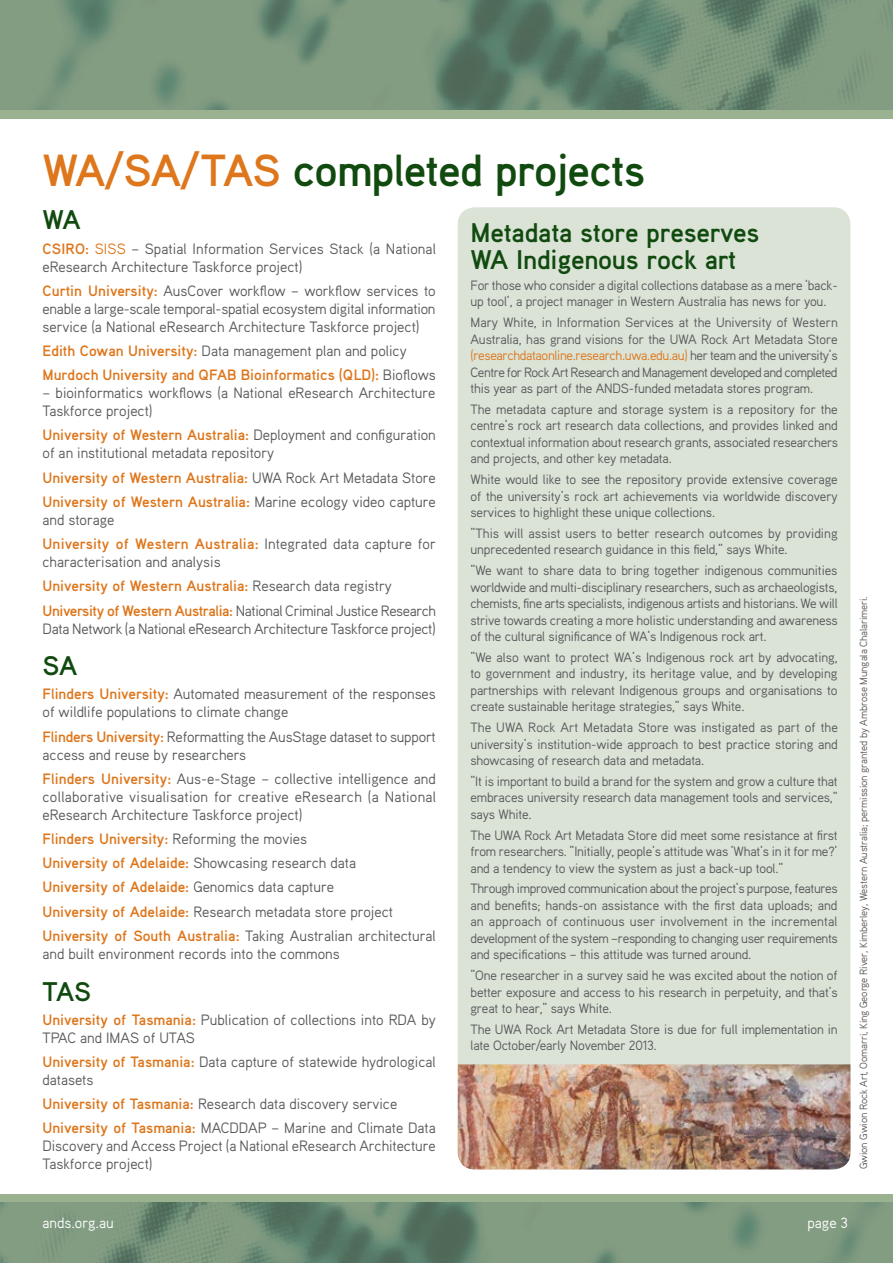
<style>
.page{position:relative;width:893px;height:1263px;background:#fff}
.page>*{position:absolute;margin:0;border:0;box-sizing:border-box;transform-origin:0 0}
.t1{font:700 45px "Aaux";letter-spacing:-.02em;color:#114a0f}
.t2{font:700 27px/27px "Aaux";letter-spacing:-.01em;color:#114a0f}
.t3{font:15px/18px "Aaux";color:#58595b}
.t4{font:700 15px/24.2px "Aaux";color:#de761c}
.t5{font:15px/24.2px "Aaux";letter-spacing:-.025em;color:#58595b}
.t6{font:15px "Aaux";color:#fff}
.t7{font:13.5px/16.5px "Aaux";letter-spacing:-.01em;color:#58595b;text-align:justify}
.t8{font:10.5px "Aaux";letter-spacing:-.01em;color:#58595b}
.s1{color:#de761c}
.s2{font-weight:700;color:#de761c}
.s3{font-weight:400;color:#58595b}
</style>
<div class="page">
<div style="left:0;top:1194px;width:893px;height:69px;background:#9bb291"></div>
<svg style="left:0;top:1203px;width:893px;height:60px;background:#769279"></svg>
<div style="left:0;top:0;width:893px;height:118px;background:#9bb291"></div>
<svg style="left:0;top:0;width:893px;height:110px;background:#759179"></svg>
<div style="left:458px;top:207px;width:392px;height:962px;background:#dae3d6;border-radius:17px"></div>
<img style="left:458px;top:1064px;width:392px;height:105px">
<h1 class="t1" style="left:43px;top:141px;width:604px"><span class="s1">WA/SA/TAS</span> completed projects</h1>
<h2 class="t2" style="left:43px;top:205px;width:40px">WA</h2>
<p class="t3" style="left:43px;top:239px;width:395px"><span class="s2">CSIRO:</span> <span class="s1">SISS</span> – Spatial Information Services Stack (a National eResearch Architecture Taskforce project)</p>
<p class="t3" style="left:43px;top:281px;width:395px;text-align:justify"><span class="s2">Curtin University:</span> AusCover workflow – workflow services to enable a large-scale temporal-spatial ecosystem digital information service (a National eResearch Architecture Taskforce project)</p>
<p class="t4" style="left:43px;top:338px;width:395px">Edith Cowan University: <span class="s3">Data management plan and policy<br></span>Murdoch University and QFAB Bioinformatics (QLD): <span class="s3">Bioflows</span></p>
<p class="t3" style="left:43px;top:384px;width:394px">– bioinformatics workflows (a National eResearch Architecture<br>Taskforce project)</p>
<p class="t3" style="left:43px;top:426px;width:395px"><span class="s2">University of Western Australia:</span> Deployment and configuration of an institutional metadata repository</p>
<p class="t4" style="left:43px;top:465px;width:395px">University of Western Australia: <span class="s3">UWA Rock Art Metadata Store<br></span>University of Western Australia: <span class="s3">Marine ecology video capture</span></p>
<p class="t3" style="left:43px;top:507px;width:395px;line-height:24.2px">and storage<br><span class="s2">University of Western Australia:</span> Integrated data capture for</p>
<p class="t5" style="left:43px;top:549px;width:395px">characterisation and analysis<br><span class="s2">University of Western Australia:</span> Research data registry<br><span class="s2">University of Western Australia:</span> National Criminal Justice Research</p>
<p class="t3" style="left:43px;top:619px;width:395px">Data Network (a National eResearch Architecture Taskforce project)</p>
<h2 class="t2" style="left:43px;top:651px;width:36px">SA</h2>
<p class="t3" style="left:43px;top:685px;width:395px"><span class="s2">Flinders University:</span> Automated measurement of the responses of wildlife populations to climate change</p>
<p class="t3" style="left:43px;top:727px;width:395px"><span class="s2">Flinders University:</span> Reformatting the AusStage dataset to support access and reuse by researchers</p>
<p class="t3" style="left:43px;top:769px;width:395px;text-align:justify"><span class="s2">Flinders University:</span> Aus-e-Stage – collective intelligence and collaborative visualisation for creative eResearch (a National eResearch Architecture Taskforce project)</p>
<p class="t3" style="left:43px;top:826px;width:395px;line-height:24.2px"><span class="s2">Flinders University:</span> Reforming the movies<br><span class="s2">University of Adelaide:</span> Showcasing research data<br><span class="s2">University of Adelaide:</span> Genomics data capture<br><span class="s2">University of Adelaide:</span> Research metadata store project <span class="s2">University of South Australia:</span> Taking Australian architectural</p>
<p class="t3" style="left:43px;top:944px;width:299px">and built environment records into the commons</p>
<h2 class="t2" style="left:43px;top:977px;width:50px">TAS</h2>
<p class="t3" style="left:43px;top:1010px;width:395px"><span class="s2">University of Tasmania:</span> Publication of collections into RDA by<br>TPAC and IMAS of UTAS</p>
<p class="t3" style="left:43px;top:1052px;width:395px"><span class="s2">University of Tasmania:</span> Data capture of statewide hydrological datasets</p>
<p class="t3" style="left:43px;top:1091px;width:395px;line-height:24.2px"><span class="s2">University of Tasmania:</span> Research data discovery service<br><span class="s2">University of Tasmania:</span> MACDDAP – Marine and Climate Data</p>
<p class="t3" style="left:43px;top:1137px;width:395px">Discovery and Access Project (a National eResearch Architecture<br>Taskforce project)</p>
<h2 class="t2" style="left:470px;top:218px;width:290px">Metadata store preserves<br>WA Indigenous rock art</h2>
<p class="t7" style="left:470px;top:276px;width:369px">For those who consider a digital collections database as a mere ‘back&shy;up tool’, a project manager in Western Australia has news for you.</p>
<p class="t7" style="left:470px;top:314px;width:369px">Mary White, in Information Services at the University of Western Australia, has grand visions for the UWA Rock Art Metadata Store <span class="s1">(researchdataonline.research.uwa.edu.au)</span> her team and the university’s Centre for Rock Art Research and Management developed and completed this year as part of the ANDS-funded metadata stores program.</p>
<p class="t7" style="left:470px;top:400px;width:369px">The metadata capture and storage system is a repository for the centre’s rock art research data collections, and provides linked and contextual information about research grants, associated researchers and projects, and other key metadata.</p>
<p class="t7" style="left:470px;top:471px;width:369px">White would like to see the repository provide extensive coverage of the university’s rock art achievements via worldwide discovery services to highlight these unique collections.</p>
<p class="t7" style="left:470px;top:524px;width:369px">“This will assist users to better research outcomes by providing unprecedented research guidance in this field,” says White.</p>
<p class="t7" style="left:470px;top:562px;width:369px">“We want to share data to bring together indigenous communities worldwide and multi-disciplinary researchers, such as archaeologists, chemists, fine arts specialists, indigenous artists and historians. We will strive towards creating a more holistic understanding and awareness of the cultural significance of WA’s Indigenous rock art.</p>
<p class="t7" style="left:470px;top:648px;width:369px">“We also want to protect WA’s Indigenous rock art by advocating, to government and industry, its heritage value, and by developing partnerships with relevant Indigenous groups and organisations to create sustainable heritage strategies,” says White.</p>
<p class="t7" style="left:470px;top:719px;width:369px">The UWA Rock Art Metadata Store was instigated as part of the university’s institution-wide approach to best practice storing and showcasing of research data and metadata.</p>
<p class="t7" style="left:470px;top:772px;width:369px">“It is important to build a brand for the system and grow a culture that embraces university research data management tools and services,” says White.</p>
<p class="t7" style="left:470px;top:826px;width:369px">The UWA Rock Art Metadata Store did meet some resistance at first from researchers. “Initially, people’s attitude was ‘What’s in it for me?’ and a tendency to view the system as just a back-up tool.”</p>
<p class="t7" style="left:470px;top:880px;width:369px">Through improved communication about the project’s purpose, features and benefits; hands-on assistance with the first data uploads; and an approach of continuous user involvement in the incremental development of the system –responding to changing user requirements and specifications – this attitude was turned around.</p>
<p class="t7" style="left:470px;top:967px;width:369px">“One researcher in a survey said he was excited about the notion of better exposure and access to his research in perpetuity, and that’s great to hear,” says White.</p>
<p class="t7" style="left:470px;top:1020px;width:369px">The UWA Rock Art Metadata Store is due for full implementation in late October/early November 2013.</p>
<p class="t8" style="left:857px;top:1169px;width:575px;rotate:-90deg">Gwion Gwion Rock Art, Oomarri, King George River, Kimberley, Western Australia; permission granted by Ambrose Mungala Chalarimeri.</p>
<p class="t6" style="left:43px;top:1213px;width:73px">ands.org.au</p>
<p class="t6" style="left:807px;top:1213px;width:42px">page 3</p>
</div>
